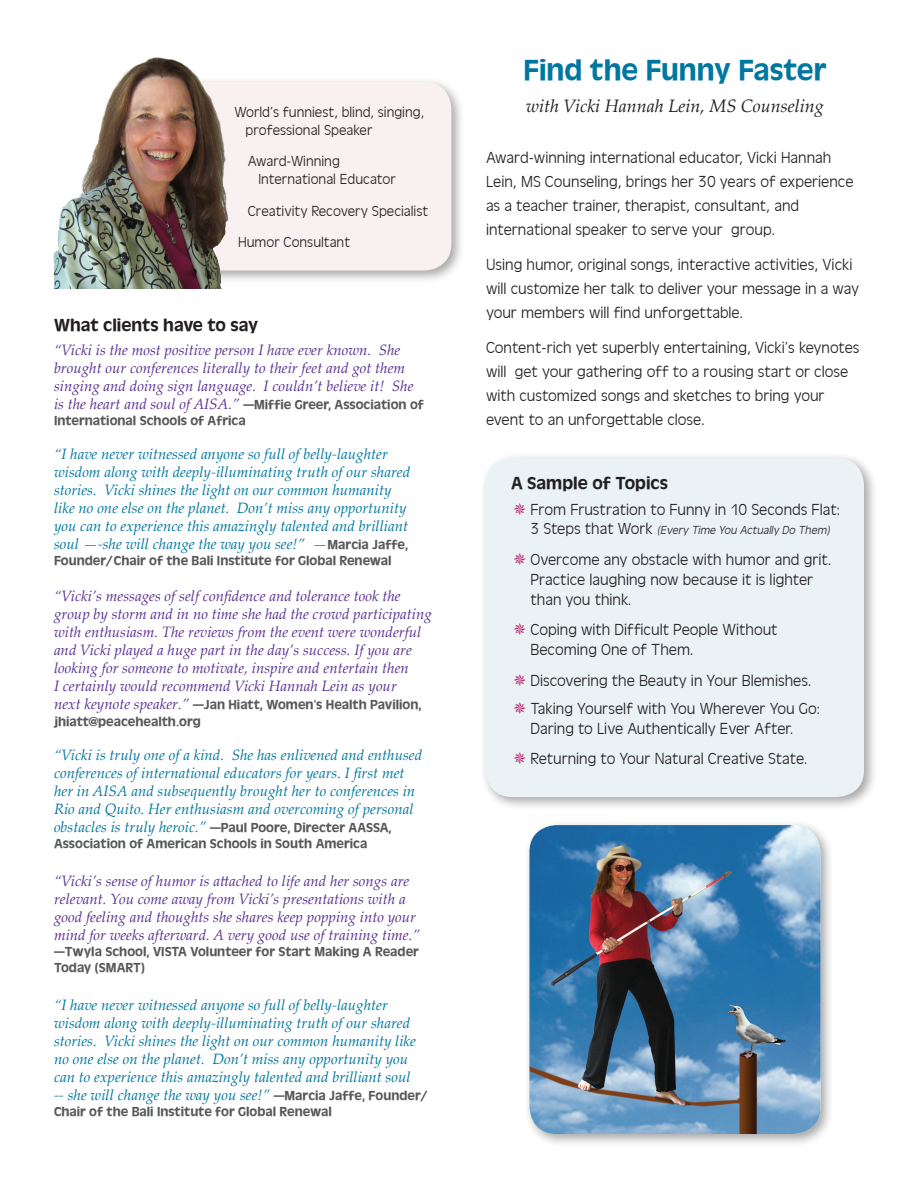
<style>
.page{position:relative;width:918px;height:1188px;background:#fff}
.page>*{position:absolute;margin:0;border:0;box-sizing:border-box;transform-origin:0 0}
.heading-18{font:30px "Antigoni Med";color:#0077a0}
.heading-14{font:18px "Antigoni Med";color:#231f20}
.heading-18-2{font:italic 18px "Palatino Linotype";color:#231f20}
.t1{font:300 16.5px/24px "Antigoni";color:#231f20}
.quote2{font:italic 15px/18px "Palatino Linotype";color:#0077a0}
.quote1{font:italic 15px/18px "Palatino Linotype";color:#583192}
.t2{font:300 15px/18px "Antigoni";color:#231f20}
.quote1-2{font:13.5px/16.2px "Antigoni Med";color:#57585a}
.quote2-2{font:13.5px/16.2px "Antigoni Med";color:#57585a}
.t3{font:italic 300 12px "Antigoni";color:#231f20}
.s1{font-family:"Palatino Linotype";font-style:italic;font-size:15px;color:#583192}
.s2{font-family:"Antigoni Med";font-style:normal;font-size:13.5px;color:#57585a}
.s3{font-family:"Palatino Linotype";font-style:italic;font-size:15px;color:#0077a0}
.s4{font-style:normal;font-size:16.5px}
</style>
<div class="page">
<div style="left:524px;top:820px;width:311px;height:328px;background:#231f20;opacity:.4"></div>
<img style="left:529px;top:825px;width:292px;height:309px">
<div style="left:158px;top:77px;width:308px;height:208px;background:#231f20;opacity:.4"></div>
<div style="left:163px;top:82px;width:288px;height:189px;background:#f9f0f2;border-radius:27px"></div>
<div style="left:480px;top:453px;width:398px;height:358px;background:#231f20;opacity:.4"></div>
<div style="left:485px;top:458px;width:379px;height:339px;background:#eaf2f6;border-radius:27px"></div>
<img style="left:53px;top:57px;width:190px;height:231px">
<p class="heading-18" style="left:524px;top:50px;width:304px">Find the Funny Faster</p>
<p class="t2" style="left:234px;top:102px;width:191px">World’s funniest, blind, singing,</p>
<p class="heading-18-2" style="left:526px;top:93px;width:299px">with Vicki Hannah Lein, MS Counseling</p>
<p class="t2" style="left:246px;top:120px;width:128px">professional Speaker</p>
<p class="t2" style="left:258px;top:151px;width:139px;text-indent:-10px">Award-Winning<br>International Educator</p>
<p class="t2" style="left:248px;top:201px;width:182px">Creativity Recovery Specialist</p>
<p class="t2" style="left:238px;top:232px;width:114px">Humor Consultant</p>
<p class="t1" style="left:486px;top:145px;width:369px">Award-winning international educator, Vicki Hannah Lein, MS Counseling, brings her 30 years of experience as a teacher trainer, therapist, consultant, and international speaker to serve your group.</p>
<p class="t1" style="left:486px;top:252px;width:375px">Using humor, original songs, interactive activities, Vicki will customize her talk to deliver your message in a way your members will find unforgettable.</p>
<p class="t1" style="left:486px;top:335px;width:375px">Content-rich yet superbly entertaining, Vicki’s keynotes will get your gathering off to a rousing start or close with customized songs and sketches to bring your event to an unforgettable close.</p>
<p class="heading-14" style="left:54px;top:313px;width:206px">What clients have to say</p>
<p class="quote1" style="left:54px;top:340px;width:361px">“Vicki is the most positive person I have ever known. She brought our conferences literally to their feet and got them singing and doing sign language. I couldn’t believe it! She</p>
<p class="quote1-2" style="left:54px;top:396px;width:371px"><span class="s1">is the heart and soul of AISA.”</span> —Miffie Greer, Association of<br>International Schools of Africa</p>
<p class="quote2" style="left:54px;top:444px;width:358px">“I have never witnessed anyone so full of belly-laughter wisdom along with deeply-illuminating truth of our shared stories. Vicki shines the light on our common humanity like no one else on the planet. Don’t miss any opportunity you can to experience this amazingly talented and brilliant soul —-she will change the way you see!” —<span class="s2">Marcia Jaffe,</span></p>
<p class="quote2-2" style="left:54px;top:552px;width:339px">Founder/Chair of the Bali Institute for Global Renewal</p>
<p class="quote1" style="left:54px;top:587px;width:379px">“Vicki’s messages of self confidence and tolerance took the group by storm and in no time she had the crowd participating with enthusiasm. The reviews from the event were wonderful and Vicki played a huge part in the day’s success. If you are looking for someone to motivate, inspire and entertain then<br>I certainly would recommend Vicki Hannah Lein as your</p>
<p class="quote1-2" style="left:54px;top:696px;width:369px"><span class="s1">next keynote speaker.”</span> —Jan Hiatt, Women’s Health Pavilion, jhiatt@peacehealth.org</p>
<p class="quote2" style="left:54px;top:745px;width:370px">“Vicki is truly one of a kind. She has enlivened and enthused conferences of international educators for years. I first met her in AISA and subsequently brought her to conferences in Rio and Quito. Her enthusiasm and overcoming of personal</p>
<p class="quote2-2" style="left:54px;top:819px;width:339px"><span class="s3">obstacles is truly heroic.”</span> —Paul Poore, Directer AASSA,<br>Association of American Schools in South America</p>
<p class="quote1" style="left:54px;top:871px;width:368px">“Vicki’s sense of humor is attached to life and her songs are relevant. You come away from Vicki’s presentations with a good feeling and thoughts she shares keep popping into your mind for weeks afterward. A very good use of training time.”</p>
<p class="quote1-2" style="left:54px;top:943px;width:366px">—Twyla School, VISTA Volunteer for Start Making A Reader<br>Today (SMART)</p>
<p class="quote2" style="left:54px;top:995px;width:376px">“I have never witnessed anyone so full of belly-laughter wisdom along with deeply-illuminating truth of our shared stories. Vicki shines the light on our common humanity like no one else on the planet. Don’t miss any opportunity you can to experience this amazingly talented and brilliant soul<br>-- she will change the way you see!” <span class="s2">—Marcia Jaffe, Founder/</span></p>
<p class="quote2-2" style="left:54px;top:1103px;width:279px">Chair of the Bali Institute for Global Renewal</p>
<p class="heading-14" style="left:511px;top:471px;width:158px">A Sample of Topics</p>
<p class="t1" style="left:531px;top:496px;width:311px">From Frustration to Funny in 10 Seconds Flat:</p>
<p class="t3" style="left:531px;top:522px;width:303px"><span class="s4">3 S t e p s t h a t Wo r k</span> (Every Time You Actually Do Them)</p>
<p class="t1" style="left:531px;top:549px;width:302px;line-height:19.8px">Overcome any obstacle with humor and grit.<br>Practice laughing now because it is lighter than you think.</p>
<p class="t1" style="left:531px;top:619px;width:249px;line-height:19.8px">Coping with Difficult People Without<br>Becoming One of Them.</p>
<p class="t1" style="left:531px;top:667px;width:282px">Discovering the Beauty in Your Blemishes.</p>
<p class="t1" style="left:531px;top:698px;width:291px;line-height:19.8px">Taking Yourself with You Wherever You Go:<br>Daring to Live Authentically Ever After.</p>
<p class="t1" style="left:531px;top:746px;width:278px">Returning to Your Natural Creative State.</p>
</div>
